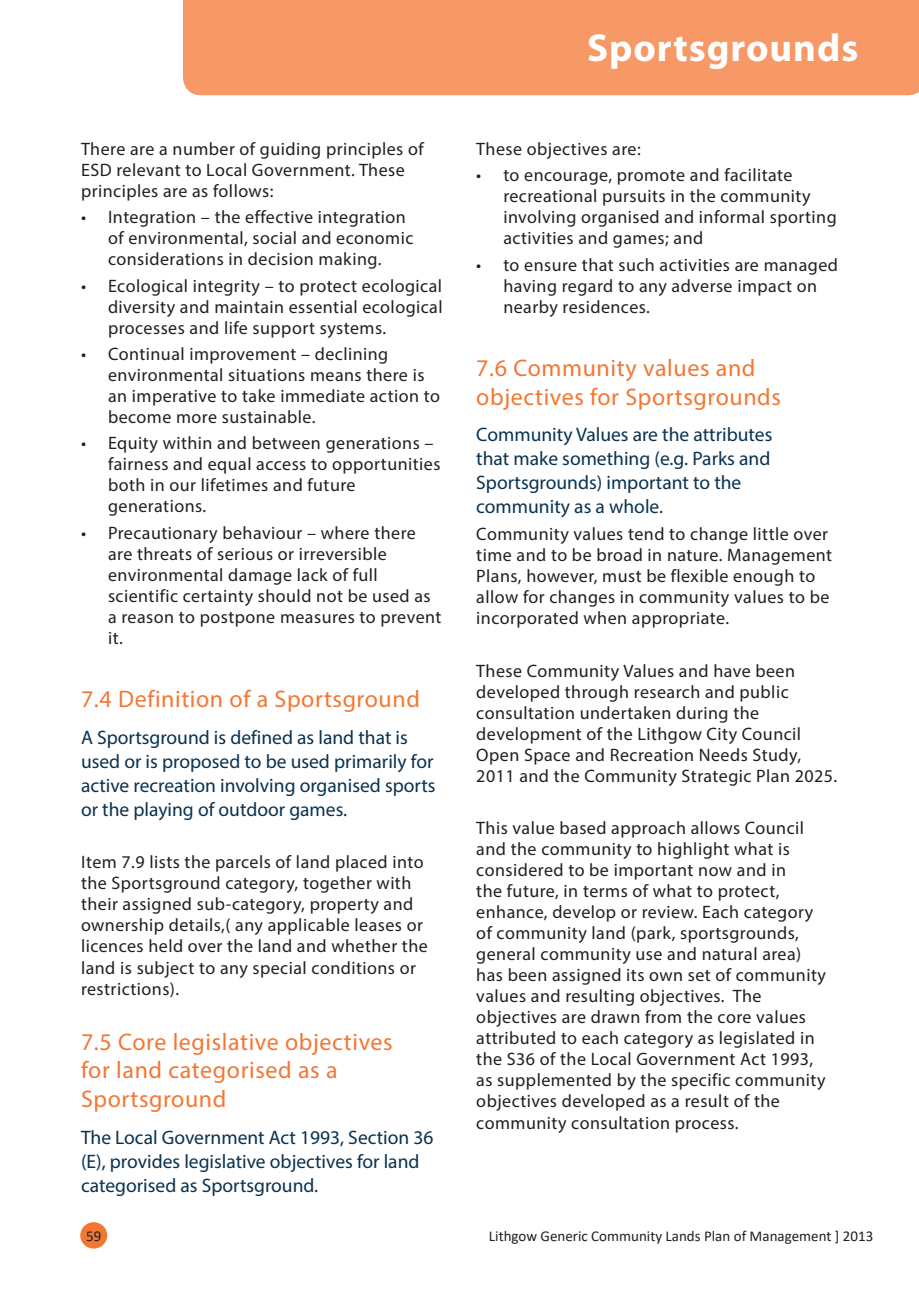
<style>
.page{position:relative;width:919px;height:1289px;background:#fff}
.page>*{position:absolute;margin:0;border:0;box-sizing:border-box;transform-origin:0 0}
.t1{font:700 39px "Myriad Pro";letter-spacing:.025em;color:#fff}
._02_heading{font:24px/28.8px "Myriad Pro";letter-spacing:.025em;color:#f37733}
.normal_paragraph_blu{font:19.5px/24px "Myriad Pro";color:#093250}
._04_body_text{font:18px/21px "Myriad Pro";letter-spacing:.025em;color:#231f20}
.t2{font:15px "Calibri";color:#231f20}
</style>
<div class="page">
<div style="left:183px;top:0;width:735px;height:95px;background:#f69966"></div>
<div style="left:80px;top:1222px;width:27px;height:26px;background:#f37733;border-radius:50%"></div>
<p class="_04_body_text" style="left:81px;top:138px;width:344px">There are a number of guiding principles of<br>ESD relevant to Local Government. These principles are as follows:</p>
<p class="_04_body_text" style="left:108px;top:206px;width:307px;text-indent:-27px">• Integration – the effective integration of environmental, social and economic considerations in decision making.</p>
<p class="_04_body_text" style="left:108px;top:275px;width:336px;text-align:justify;text-indent:-27px">• Ecological integrity – to protect ecological diversity and maintain essential ecological processes and life support systems.</p>
<p class="_04_body_text" style="left:108px;top:343px;width:333px;text-indent:-27px">• Continual improvement – declining environmental situations means there is an imperative to take immediate action to become more sustainable.</p>
<p class="_04_body_text" style="left:108px;top:432px;width:334px;text-indent:-27px">• Equity within and between generations – fairness and equal access to opportunities both in our lifetimes and future generations.</p>
<p class="_04_body_text" style="left:108px;top:522px;width:335px;text-indent:-27px">• Precautionary behaviour – where there are threats of serious or irreversible environmental damage lack of full scientific certainty should not be used as a reason to postpone measures to prevent it.</p>
<p class="_02_heading" style="left:81px;top:684px;width:340px">7.4 Definition of a Sportsground</p>
<p class="normal_paragraph_blu" style="left:81px;top:725px;width:356px">A Sportsground is defined as land that is used or is proposed to be used primarily for active recreation involving organised sports or the playing of outdoor games.</p>
<p class="_04_body_text" style="left:81px;top:851px;width:348px">Item 7.9 lists the parcels of land placed into the Sportsground category, together with their assigned sub-category, property and ownership details,( any applicable leases or licences held over the land and whether the land is subject to any special conditions or restrictions).</p>
<p class="_02_heading" style="left:81px;top:1026px;width:313px">7.5 Core legislative objectives for land categorised as a<br>Sportsground</p>
<p class="normal_paragraph_blu" style="left:81px;top:1125px;width:354px">The Local Government Act 1993, Section 36 (E), provides legislative objectives for land categorised as Sportsground.</p>
<p class="t1" style="left:587px;top:23px;width:273px">Sportsgrounds</p>
<p class="_04_body_text" style="left:476px;top:138px;width:166px">These objectives are:</p>
<p class="_04_body_text" style="left:503px;top:164px;width:335px;text-indent:-27px">• to encourage, promote and facilitate recreational pursuits in the community involving organised and informal sporting activities and games; and</p>
<p class="_04_body_text" style="left:503px;top:254px;width:336px;text-indent:-27px">• to ensure that such activities are managed having regard to any adverse impact on nearby residences.</p>
<p class="_02_heading" style="left:476px;top:353px;width:306px">7.6 Community values and objectives for Sportsgrounds</p>
<p class="normal_paragraph_blu" style="left:476px;top:422px;width:297px">Community Values are the attributes that make something (e.g. Parks and<br>Sportsgrounds) important to the community as a whole.</p>
<p class="_04_body_text" style="left:476px;top:523px;width:357px">Community values tend to change little over time and to be broad in nature. Management Plans, however, must be flexible enough to allow for changes in community values to be incorporated when appropriate.</p>
<p class="_04_body_text" style="left:476px;top:659px;width:362px">These Community Values and have been developed through research and public consultation undertaken during the development of the Lithgow City Council Open Space and Recreation Needs Study, 2011 and the Community Strategic Plan 2025.</p>
<p class="_04_body_text" style="left:476px;top:817px;width:351px">This value based approach allows Council and the community to highlight what is considered to be important now and in<br>the future, in terms of what to protect, enhance, develop or review. Each category of community land (park, sportsgrounds, general community use and natural area) has been assigned its own set of community values and resulting objectives. The objectives are drawn from the core values attributed to each category as legislated in the S36 of the Local Government Act 1993, as supplemented by the specific community objectives developed as a result of the community consultation process.</p>
<p class="t2" style="left:86px;top:1225px;width:17px">59</p>
<p class="t2" style="left:489px;top:1225px;width:386px">Lithgow Generic Community Lands Plan of Management ] 2013</p>
</div>
